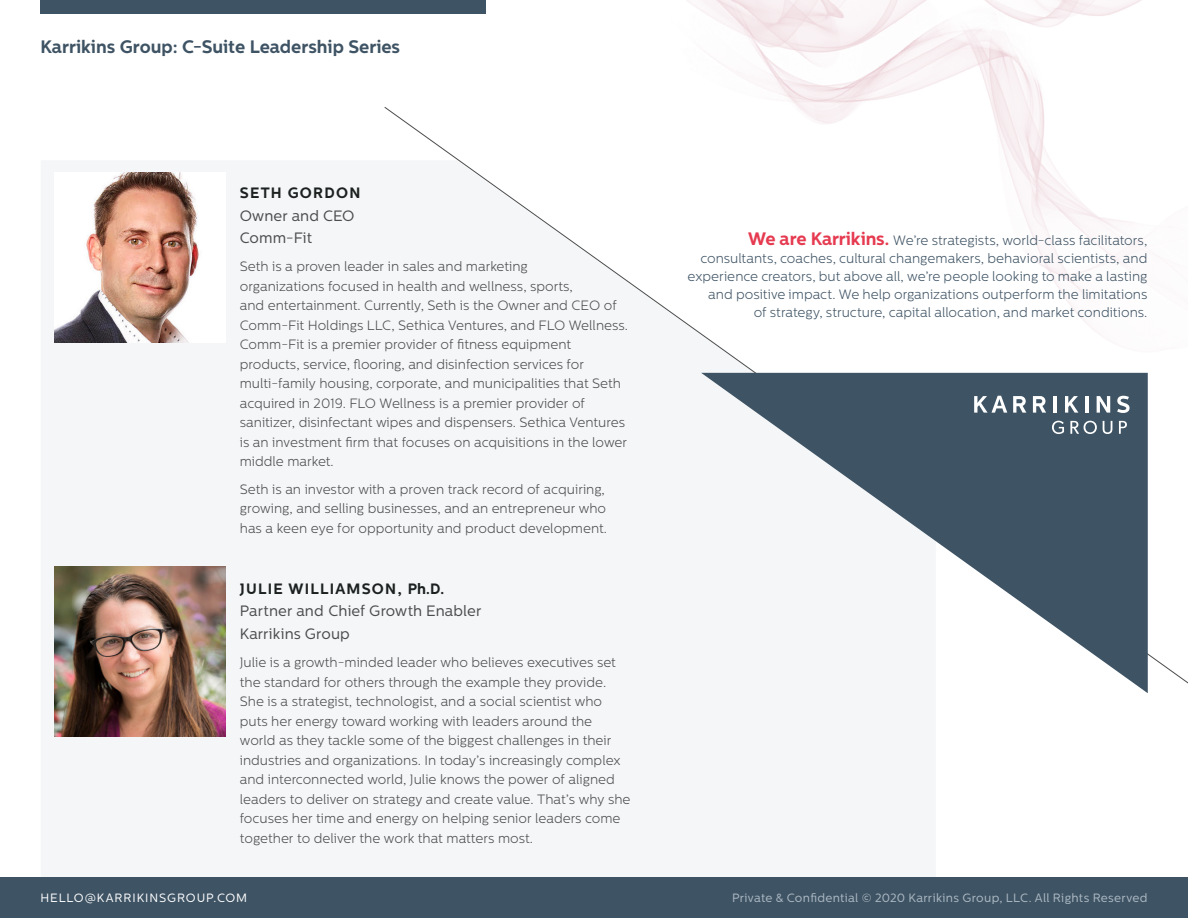
<style>
.page{position:relative;width:1188px;height:918px;background:#fff}
.page>*{position:absolute;margin:0;border:0;box-sizing:border-box;transform-origin:0 0}
.t1{font:700 18px "Centrale Sans";color:#3e5364}
.H7__Left{font:15px/22.5px "Centrale Sans";letter-spacing:.01em;color:#4b4c4d}
.t2{font:300 13.5px/19.5px "Centrale Sans";color:#4b4c4d}
.Para_1{font:300 13.5px/18px "Centrale Sans";color:#3e5364;text-align:right}
.t3{font:12px "Centrale Sans";letter-spacing:.025em;color:#acb9c3}
.t4{font:12px "Centrale Sans";letter-spacing:.075em;color:#fff}
.s1{font-weight:700;color:#1c2120}
.s2{font-weight:700;font-size:18px;color:#e63a50}
</style>
<div class="page">
<div style="left:41px;top:161px;width:895px;height:717px;background:#f4f6f7"></div>
<img style="left:687px;top:0;width:455px;height:106px">
<img style="left:54px;top:173px;width:172px;height:170px">
<img style="left:54px;top:566px;width:172px;height:171px">
<div style="left:40px;top:0;width:446px;height:14px;background:#3e5364"></div>
<div style="left:0;top:878px;width:1188px;height:40px;background:#3e5364"></div>
<svg style="left:384px;top:106px;width:804px;height:660px"></svg>
<svg style="left:701px;top:373px;width:447px;height:320px"></svg>
<svg style="left:974px;top:396px;width:33px;height:17px"></svg>
<svg style="left:1013px;top:396px;width:13px;height:17px"></svg>
<svg style="left:1033px;top:396px;width:13px;height:17px"></svg>
<hr style="left:1053px;top:396px;width:4px;height:17px;background:#fff">
<svg style="left:1065px;top:396px;width:13px;height:17px"></svg>
<hr style="left:1085px;top:396px;width:3px;height:17px;background:#fff">
<svg style="left:1097px;top:396px;width:13px;height:17px"></svg>
<svg style="left:1117px;top:396px;width:13px;height:17px"></svg>
<svg style="left:1052px;top:421px;width:12px;height:13px"></svg>
<svg style="left:1070px;top:421px;width:27px;height:13px"></svg>
<svg style="left:1103px;top:421px;width:10px;height:15px"></svg>
<svg style="left:1119px;top:421px;width:8px;height:13px"></svg>
<p class="t1" style="left:40px;top:36px;width:361px">Karrikins Group: C-Suite Leadership Series</p>
<p class="H7__Left" style="left:240px;top:181px;width:122px"><span class="s1">SETH GORDON<br></span>Owner and CEO<br>Comm-Fit</p>
<p class="t2" style="left:240px;top:256px;width:390px">Seth is a proven leader in sales and marketing<br>organizations focused in health and wellness, sports,<br>and entertainment. Currently, Seth is the Owner and CEO of Comm-Fit Holdings LLC, Sethica Ventures, and FLO Wellness.<br>Comm-Fit is a premier provider of fitness equipment products, service, flooring, and disinfection services for multi-family housing, corporate, and municipalities that Seth acquired in 2019. FLO Wellness is a premier provider of sanitizer, disinfectant wipes and dispensers. Sethica Ventures is an investment firm that focuses on acquisitions in the lower middle market.</p>
<p class="t2" style="left:240px;top:480px;width:368px;line-height:18.9px">Seth is an investor with a proven track record of acquiring, growing, and selling businesses, and an entrepreneur who</p>
<p class="t2" style="left:240px;top:518px;width:369px">has a keen eye for opportunity and product development.</p>
<p class="H7__Left" style="left:240px;top:577px;width:243px"><span class="s1">JULIE WILLIAMSON, Ph.D.<br></span>Partner and Chief Growth Enabler<br>Karrikins Group</p>
<p class="t2" style="left:240px;top:652px;width:392px">Julie is a growth-minded leader who believes executives set the standard for others through the example they provide.<br>She is a strategist, technologist, and a social scientist who puts her energy toward working with leaders around the world as they tackle some of the biggest challenges in their industries and organizations. In today’s increasingly complex and interconnected world, Julie knows the power of aligned leaders to deliver on strategy and create value. That’s why she focuses her time and energy on helping senior leaders come together to deliver the work that matters most.</p>
<p class="Para_1" style="left:688px;top:232px;width:461px"><span class="s2">We are Karrikins.</span> We’re strategists, world-class facilitators, consultants, coaches, cultural changemakers, behavioral scientists, and experience creators, but above all, we’re people looking to make a lasting and positive impact. We help organizations outperform the limitations<br>of strategy, structure, capital allocation, and market conditions.</p>
<p class="t4" style="left:40px;top:891px;width:208px">HELLO@KARRIKINSGROUP.COM</p>
<p class="t3" style="left:732px;top:891px;width:417px">Private &amp; Confidential © 2020 Karrikins Group, LLC. All Rights Reserved</p>
</div>
